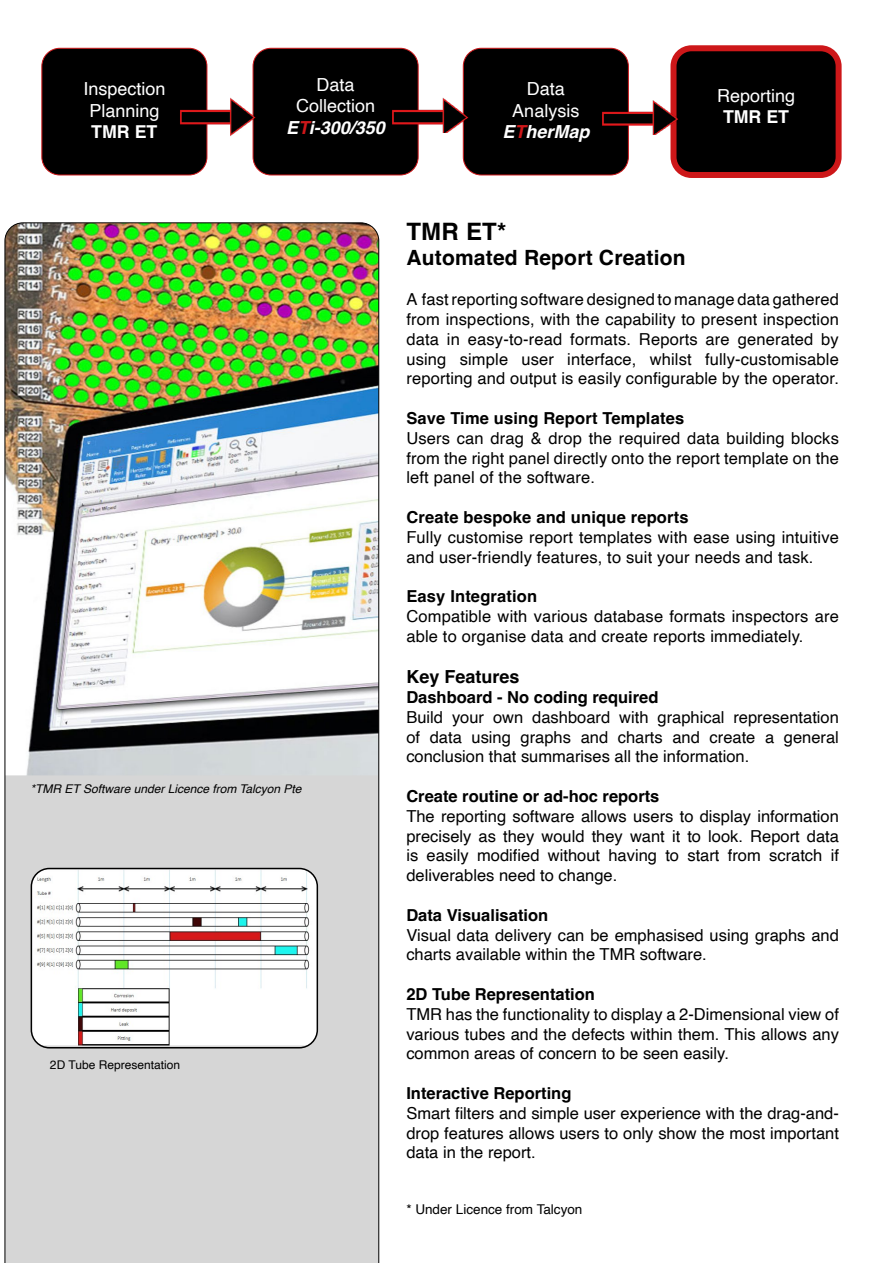
<style>
.page{position:relative;width:893px;height:1263px;background:#fff}
.page>*{position:absolute;margin:0;border:0;box-sizing:border-box;transform-origin:0 0}
.t1{font:700 24px "Helvetica";color:#000}
.t2{font:700 21px "Helvetica";letter-spacing:.01em;color:#000}
.t3{font:18px/21.6px "Helvetica";color:#fff;text-align:center}
.t4{font:700 18px "Helvetica";color:#000}
.t5{font:700 17.7px "Helvetica";color:#fff}
.t6{font:16.5px/19.8px "Helvetica";letter-spacing:.01em;color:#000;text-align:justify}
.t7{font:700 16.5px "Helvetica";color:#000}
.t8{font:13.5px "Helvetica";color:#000}
.t9{font:italic 12px "Helvetica";color:#000}
.t10{font:12px "Helvetica";color:#000}
.s1{font-weight:700;font-style:italic}
.s2{font-weight:700;font-style:italic;color:#cd1719}
</style>
<div class="page">
<img style="left:5px;top:223px;width:374px;height:1040px">
<img style="left:31px;top:868px;width:286px;height:177px">
<div style="left:31px;top:868px;width:287px;height:180px;border:2px solid #000;border-radius:18px"></div>
<div style="left:42px;top:48px;width:165px;height:127px;background:#000;border-radius:18px"></div>
<div style="left:41px;top:48px;width:166px;height:127px;border:1px solid #cd1719;border-radius:18px"></div>
<div style="left:253px;top:48px;width:165px;height:127px;background:#000;border-radius:18px"></div>
<div style="left:253px;top:48px;width:165px;height:127px;border:1px solid #cd1719;border-radius:18px"></div>
<div style="left:463px;top:48px;width:165px;height:127px;background:#000;border-radius:18px"></div>
<div style="left:463px;top:48px;width:166px;height:127px;border:1px solid #cd1719;border-radius:18px"></div>
<div style="left:673px;top:48px;width:166px;height:127px;background:#000;border-radius:18px"></div>
<div style="left:670px;top:45px;width:172px;height:133px;border:6px solid #cd1719;border-radius:18px"></div>
<img style="left:180px;top:86px;width:76px;height:60px">
<img style="left:392px;top:86px;width:77px;height:46px">
<img style="left:602px;top:88px;width:76px;height:47px">
<p class="t3" style="left:83px;top:78px;width:84px">Inspection<br>Planning</p>
<p class="t5" style="left:91px;top:121px;width:68px">TMR ET</p>
<p class="t3" style="left:286px;top:74px;width:100px">Data<br>Collection<br><span class="s1">E</span><span class="s2">T</span><span class="s1">i-300/350</span></p>
<p class="t3" style="left:502px;top:78px;width:89px">Data<br>Analysis<br><span class="s1">E</span><span class="s2">T</span><span class="s1">herMap</span></p>
<p class="t3" style="left:717px;top:85px;width:80px">Reporting</p>
<p class="t5" style="left:723px;top:106px;width:68px">TMR ET</p>
<p class="t9" style="left:31px;top:779px;width:273px">*TMR ET Software under Licence from Talcyon Pte</p>
<p class="t10" style="left:50px;top:1055px;width:132px">2D Tube Representation</p>
<h1 class="t1" style="left:406px;top:217px;width:102px">TMR ET*</h1>
<p class="t2" style="left:406px;top:245px;width:281px">Automated Report Creation</p>
<p class="t6" style="left:406px;top:290px;width:434px">A fast reporting software designed to manage data gathered from inspections, with the capability to present inspection data in easy-to-read formats. Reports are generated by using simple user interface, whilst fully-customisable reporting and output is easily configurable by the operator.</p>
<p class="t7" style="left:406px;top:408px;width:279px">Save Time using Report Templates</p>
<p class="t6" style="left:406px;top:428px;width:434px">Users can drag &amp; drop the required data building blocks from the right panel directly onto the report template on the left panel of the software.</p>
<p class="t7" style="left:406px;top:507px;width:284px">Create bespoke and unique reports</p>
<p class="t6" style="left:406px;top:527px;width:434px">Fully customise report templates with ease using intuitive and user-friendly features, to suit your needs and task.</p>
<p class="t7" style="left:406px;top:586px;width:132px">Easy Integration</p>
<p class="t6" style="left:406px;top:607px;width:434px">Compatible with various database formats inspectors are able to organise data and create reports immediately.</p>
<p class="t4" style="left:406px;top:666px;width:115px">Key Features</p>
<p class="t7" style="left:406px;top:687px;width:254px">Dashboard - No coding required</p>
<p class="t6" style="left:406px;top:707px;width:434px">Build your own dashboard with graphical representation of data using graphs and charts and create a general conclusion that summarises all the information.</p>
<p class="t7" style="left:406px;top:786px;width:255px">Create routine or ad-hoc reports</p>
<p class="t6" style="left:406px;top:806px;width:434px">The reporting software allows users to display information precisely as they would they want it to look. Report data is easily modified without having to start from scratch if deliverables need to change.</p>
<p class="t7" style="left:406px;top:905px;width:143px">Data Visualisation</p>
<p class="t6" style="left:406px;top:925px;width:434px">Visual data delivery can be emphasised using graphs and charts available within the TMR software.</p>
<p class="t7" style="left:406px;top:984px;width:190px">2D Tube Representation</p>
<p class="t6" style="left:406px;top:1004px;width:434px">TMR has the functionality to display a 2-Dimensional view of various tubes and the defects within them. This allows any common areas of concern to be seen easily.</p>
<p class="t7" style="left:406px;top:1083px;width:167px">Interactive Reporting</p>
<p class="t6" style="left:406px;top:1103px;width:434px">Smart filters and simple user experience with the drag-and&shy;drop features allows users to only show the most important data in the report.</p>
<p class="t8" style="left:406px;top:1199px;width:178px">* Under Licence from Talcyon</p>
</div>
